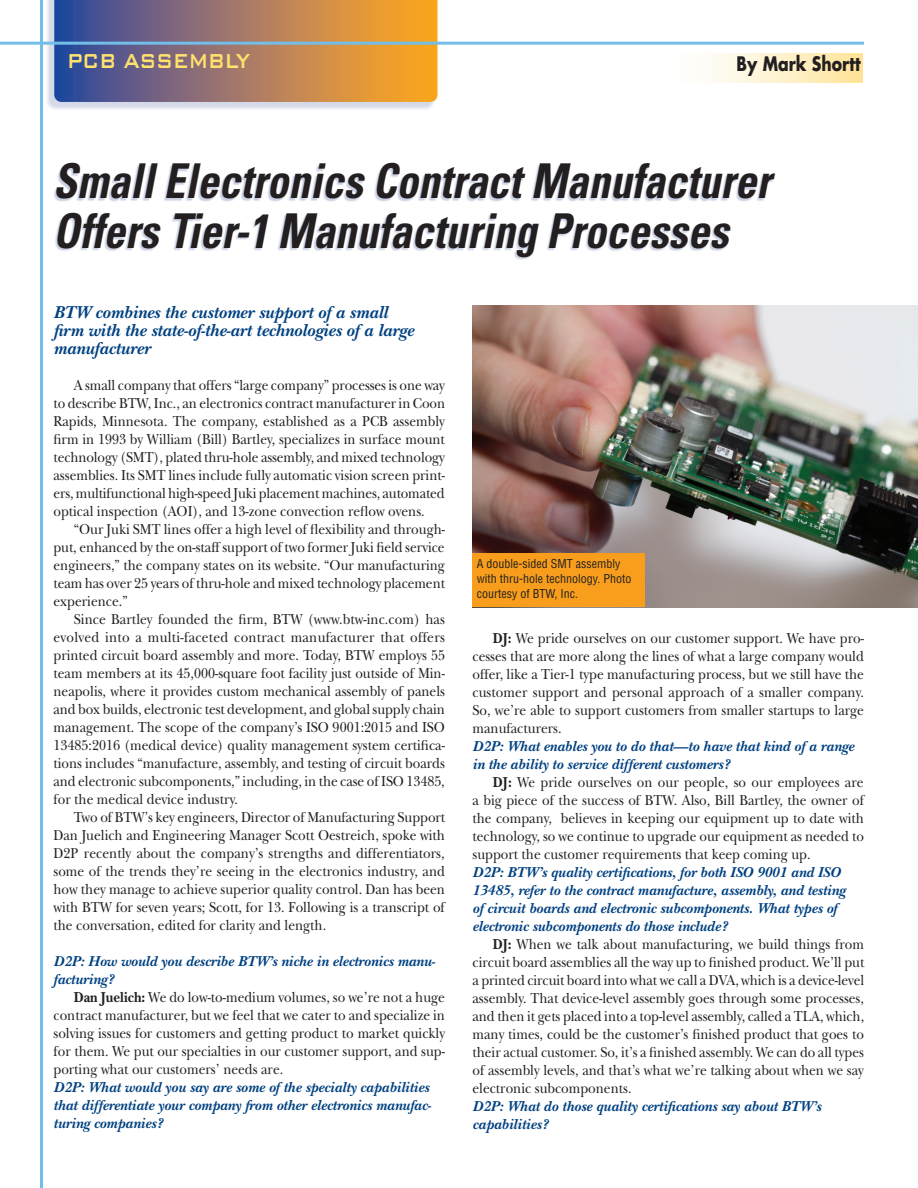
<style>
.page{position:relative;width:918px;height:1188px;background:#fff}
.page>*{position:absolute;margin:0;border:0;box-sizing:border-box;transform-origin:0 0}
.t1{font:italic 700 condensed 48px/49.5px "Univers LT";color:#231f20;scale:.9 1}
.t2{font:500 27px "Bank Gothic BT";letter-spacing:-.025em;color:#ffe16d;scale:.8 1}
.t3{font:700 19.5px "Futura";color:#231f20;scale:.8 1}
.t4{font:italic 700 18px/18px "New Baskerville";color:#014181}
.t5{font:15px/18px "New Baskerville";color:#231f20;text-align:justify;scale:.9 1}
.t6{font:italic 700 15px/18px "New Baskerville";color:#014181}
.t7{font:condensed 12px/15px "Helvetica LT";color:#231f20}
.s1{font-weight:700}
</style>
<div class="page">
<div style="left:45px;top:0;width:391px;height:111px;background:#253f8e;opacity:.2"></div>
<svg style="left:54px;top:0;width:384px;height:102px;background:#a07963"></svg>
<hr style="left:40px;top:0;width:3px;height:1188px;background:#73bde9">
<hr style="left:0;top:42px;width:864px;height:3px;background:#73bde9">
<div style="left:53px;top:165px;width:721px;height:95px;background:#253f8e;opacity:.25"></div>
<div style="left:638px;top:54px;width:225px;height:28px;background:linear-gradient(to right,#feffff,#fee6a1)"></div>
<img style="left:472px;top:306px;width:446px;height:301px">
<div style="left:472px;top:554px;width:173px;height:53px;background:#f89e1c"></div>
<h2 class="t2" style="left:67px;top:46px;width:231px">PCB ASSEMBLY</h2>
<h3 class="t3" style="left:737px;top:50px;width:157px">By Mark Shortt</h3>
<h1 class="t1" style="left:53px;top:156px;width:799px">Small Electronics Contract Manufacturer<br>Offers Tier-1 Manufacturing Processes</h1>
<p class="t4" style="left:54px;top:304px;width:362px">BTW combines the customer support of a small firm with the state-of-the-art technologies of a large manufacturer</p>
<p class="t5" style="left:54px;top:377px;width:437px;text-indent:20px">A small company that offers “large company” processes is one way to describe BTW, Inc., an electronics contract manufacturer in Coon Rapids, Minnesota. The company, established as a PCB assembly firm in 1993 by William (Bill) Bartley, specializes in surface mount technology (SMT), plated thru-hole assembly, and mixed technology assemblies. Its SMT lines include fully automatic vision screen print&shy;ers, multifunctional high-speed Juki placement machines, automated optical inspection (AOI), and 13-zone convection reflow ovens.</p>
<p class="t5" style="left:54px;top:521px;width:437px;text-indent:20px">“Our Juki SMT lines offer a high level of flexibility and through&shy;put, enhanced by the on-staff support of two former Juki field service engineers,” the company states on its website. “Our manufacturing team has over 25 years of thru-hole and mixed technology placement experience.”</p>
<p class="t5" style="left:54px;top:611px;width:437px;text-indent:20px">Since Bartley founded the firm, BTW (www.btw-inc.com) has evolved into a multi-faceted contract manufacturer that offers printed circuit board assembly and more. Today, BTW employs 55 team members at its 45,000-square foot facility just outside of Min&shy;neapolis, where it provides custom mechanical assembly of panels and box builds, electronic test development, and global supply chain management. The scope of the company’s ISO 9001:2015 and ISO 13485:2016 (medical device) quality management system certifica&shy;tions includes “manufacture, assembly, and testing of circuit boards and electronic subcomponents,” including, in the case of ISO 13485, for the medical device industry.</p>
<p class="t5" style="left:54px;top:809px;width:437px;text-indent:20px">Two of BTW’s key engineers, Director of Manufacturing Support Dan Juelich and Engineering Manager Scott Oestreich, spoke with D2P recently about the company’s strengths and differentiators, some of the trends they’re seeing in the electronics industry, and how they manage to achieve superior quality control. Dan has been with BTW for seven years; Scott, for 13. Following is a transcript of the conversation, edited for clarity and length.</p>
<p class="t6" style="left:54px;top:953px;width:383px">D2P: How would you describe BTW’s niche in electronics manu&shy;facturing?</p>
<p class="t5" style="left:54px;top:989px;width:437px;text-indent:20px"><span class="s1">Dan Juelich:</span> We do low-to-medium volumes, so we’re not a huge contract manufacturer, but we feel that we cater to and specialize in solving issues for customers and getting product to market quickly for them. We put our specialties in our customer support, and sup&shy;porting what our customers’ needs are.</p>
<p class="t6" style="left:54px;top:1079px;width:379px">D2P: What would you say are some of the specialty capabilities that differentiate your company from other electronics manufac&shy;turing companies?</p>
<p class="t7" style="left:477px;top:556px;width:156px">A double-sided SMT assembly with thru-hole technology. Photo courtesy of BTW, Inc.</p>
<p class="t5" style="left:472px;top:629px;width:437px;text-indent:20px"><span class="s1">DJ:</span> We pride ourselves on our customer support. We have pro&shy;cesses that are more along the lines of what a large company would offer, like a Tier-1 type manufacturing process, but we still have the customer support and personal approach of a smaller company.<br>So, we’re able to support customers from smaller startups to large manufacturers.</p>
<p class="t6" style="left:472px;top:737px;width:383px">D2P: What enables you to do that—to have that kind of a range in the ability to service different customers?</p>
<p class="t5" style="left:472px;top:773px;width:437px;text-indent:20px"><span class="s1">DJ:</span> We pride ourselves on our people, so our employees are a big piece of the success of BTW. Also, Bill Bartley, the owner of the company, believes in keeping our equipment up to date with technology, so we continue to upgrade our equipment as needed to support the customer requirements that keep coming up.</p>
<p class="t6" style="left:472px;top:863px;width:375px">D2P: BTW’s quality certifications, for both ISO 9001 and ISO 13485, refer to the contract manufacture, assembly, and testing of circuit boards and electronic subcomponents. What types of electronic subcomponents do those include?</p>
<p class="t5" style="left:472px;top:935px;width:437px;text-indent:20px"><span class="s1">DJ:</span> When we talk about manufacturing, we build things from circuit board assemblies all the way up to finished product. We’ll put a printed circuit board into what we call a DVA, which is a device-level assembly. That device-level assembly goes through some processes, and then it gets placed into a top-level assembly, called a TLA, which, many times, could be the customer’s finished product that goes to their actual customer. So, it’s a finished assembly. We can do all types of assembly levels, and that’s what we’re talking about when we say electronic subcomponents.</p>
<p class="t6" style="left:472px;top:1097px;width:350px">D2P: What do those quality certifications say about BTW’s capabilities?</p>
</div>
